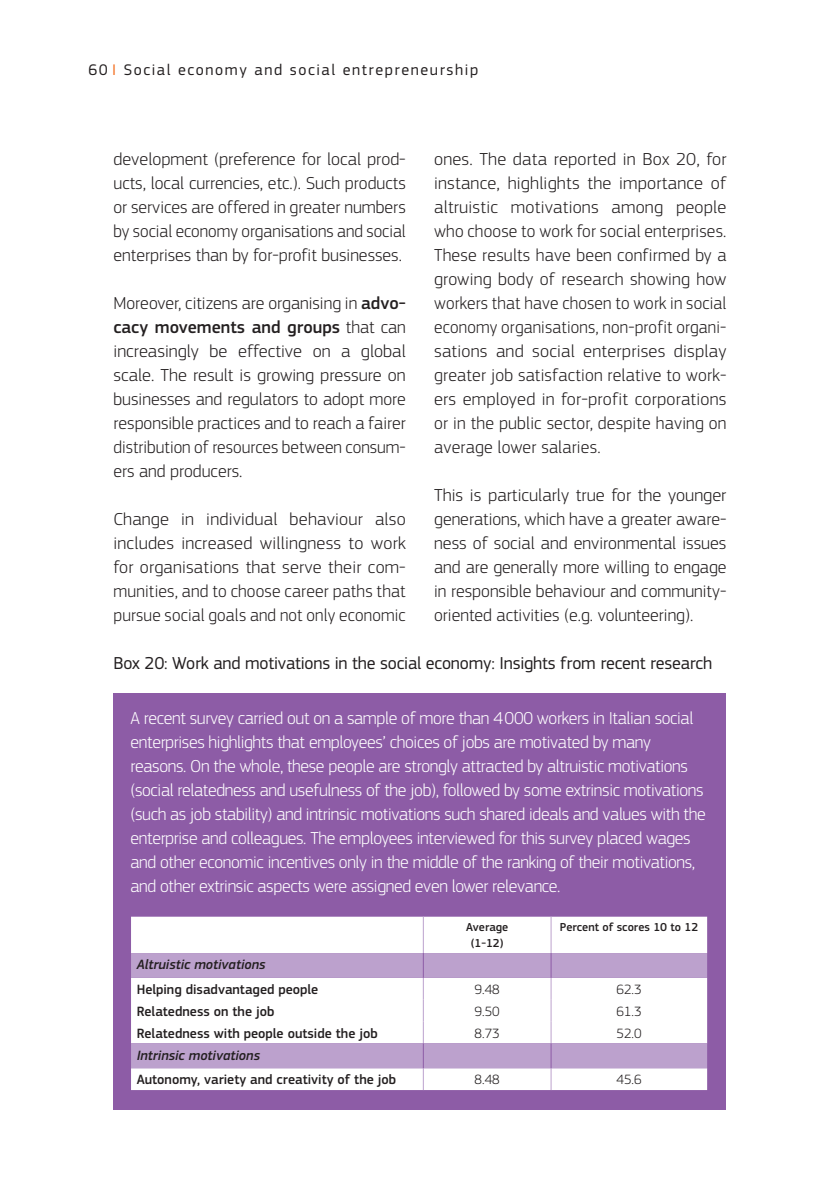
<style>
.page{position:relative;width:840px;height:1190px;background:#fff}
.page>*{position:absolute;margin:0;border:0;box-sizing:border-box;transform-origin:0 0}
.t1{font:300 18px/24px "PF Square Sans Pro";color:#231f20;text-align:justify}
.t2{font:300 18px/24px "PF Square Sans Pro";letter-spacing:-.02em;color:#fff}
.t3{font:18px "PF Square Sans Pro";letter-spacing:-.01em;color:#231f20}
.t4{font:16px "PF Square Sans Pro";letter-spacing:.1em;color:#231f20}
.t5{font:500 14px "PF Square Sans Pro";color:#231f20}
.t6{font:italic 500 14px "PF Square Sans Pro";color:#231f20}
.t7{font:300 14px "PF Square Sans Pro";color:#231f20}
.t8{font:500 12px/16px "PF Square Sans Pro";color:#231f20;text-align:center}
.s1{color:#f36f21}
.s2{font-weight:500}
</style>
<div class="page">
<div style="left:113px;top:693px;width:613px;height:417px;background:#8d5ca6"></div>
<div style="left:131px;top:917px;width:575px;height:173px;background:#fff"></div>
<svg style="left:131px;top:953px;width:575px;height:115px;background:#e1d5e9"></svg>
<hr style="left:422px;top:917px;width:1px;height:36px;background:#bca1cd">
<hr style="left:550px;top:917px;width:1px;height:36px;background:#bca1cd">
<svg style="left:422px;top:953px;width:1px;height:137px"></svg>
<svg style="left:550px;top:953px;width:1px;height:137px"></svg>
<p class="t4" style="left:88px;top:64px;width:391px">60 <span class="s1">I</span> Social economy and social entrepreneurship</p>
<p class="t1" style="left:113px;top:149px;width:294px">development (preference for local prod&shy;ucts, local currencies, etc.). Such products or services are offered in greater numbers by social economy organisations and social enterprises than by for-profit businesses.</p>
<p class="t1" style="left:113px;top:293px;width:293px">Moreover, citizens are organising in <span class="s2">advo&shy;cacy movements and groups</span> that can increasingly be effective on a global scale. The result is growing pressure on businesses and regulators to adopt more responsible practices and to reach a fairer distribution of resources between consum&shy;ers and producers.</p>
<p class="t1" style="left:113px;top:509px;width:294px">Change in individual behaviour also includes increased willingness to work for organisations that serve their com&shy;munities, and to choose career paths that pursue social goals and not only economic</p>
<p class="t1" style="left:434px;top:149px;width:294px">ones. The data reported in Box 20, for instance, highlights the importance of altruistic motivations among people who choose to work for social enterprises.<br>These results have been confirmed by a growing body of research showing how workers that have chosen to work in social economy organisations, non-profit organi&shy;sations and social enterprises display greater job satisfaction relative to work&shy;ers employed in for-profit corporations or in the public sector, despite having on average lower salaries.</p>
<p class="t1" style="left:434px;top:485px;width:294px">This is particularly true for the younger generations, which have a greater aware&shy;ness of social and environmental issues and are generally more willing to engage in responsible behaviour and community&shy;oriented activities (e.g. volunteering).</p>
<p class="t3" style="left:113px;top:656px;width:600px">Box 20: Work and motivations in the social economy: Insights from recent research</p>
<p class="t2" style="left:130px;top:708px;width:576px">A recent survey carried out on a sample of more than 4 000 workers in Italian social enterprises highlights that employees’ choices of jobs are motivated by many reasons. On the whole, these people are strongly attracted by altruistic motivations (social relatedness and usefulness of the job), followed by some extrinsic motivations (such as job stability) and intrinsic motivations such shared ideals and values with the enterprise and colleagues. The employees interviewed for this survey placed wages and other economic incentives only in the middle of the ranking of their motivations, and other extrinsic aspects were assigned even lower relevance.</p>
<p class="t8" style="left:465px;top:921px;width:44px">Average (1-12)</p>
<p class="t8" style="left:559px;top:921px;width:140px">Percent of scores 10 to 12</p>
<p class="t6" style="left:137px;top:956px;width:130px">Altruistic motivations</p>
<p class="t5" style="left:137px;top:984px;width:183px">Helping disadvantaged people</p>
<p class="t7" style="left:474px;top:984px;width:27px">9.48</p>
<p class="t7" style="left:616px;top:984px;width:27px">62.3</p>
<p class="t5" style="left:137px;top:1006px;width:139px">Relatedness on the job</p>
<p class="t7" style="left:474px;top:1006px;width:27px">9.50</p>
<p class="t7" style="left:616px;top:1006px;width:27px">61.3</p>
<p class="t5" style="left:137px;top:1028px;width:242px">Relatedness with people outside the job</p>
<p class="t7" style="left:474px;top:1028px;width:27px">8.73</p>
<p class="t7" style="left:616px;top:1028px;width:27px">52.0</p>
<p class="t6" style="left:137px;top:1047px;width:125px">Intrinsic motivations</p>
<p class="t5" style="left:137px;top:1074px;width:261px">Autonomy, variety and creativity of the job</p>
<p class="t7" style="left:474px;top:1074px;width:27px">8.48</p>
<p class="t7" style="left:616px;top:1074px;width:27px">45.6</p>
</div>
